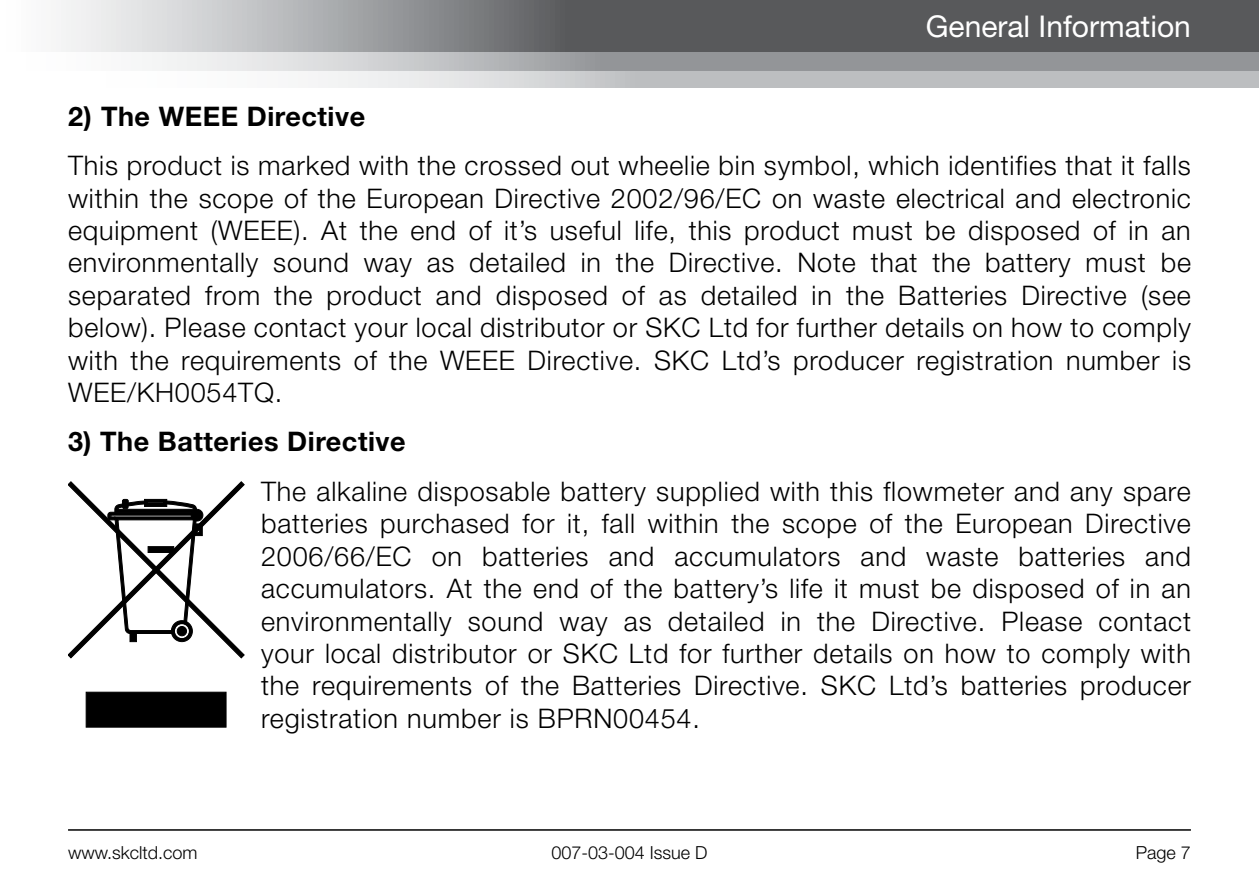
<style>
.page{position:relative;width:1259px;height:893px;background:#fff}
.page>*{position:absolute;margin:0;border:0;box-sizing:border-box;transform-origin:0 0}
.t1{font:30px "Helvetica Neue";color:#fff}
.t2{font:300 27px/32.4px "Helvetica Neue";letter-spacing:.03em;color:#000;text-align:justify}
.t3{font:700 27px "Helvetica Neue";letter-spacing:.02em;color:#000}
.t4{font:300 18px "Helvetica Neue";color:#000}
</style>
<div class="page">
<svg style="left:318px;top:71px;width:941px;height:17px;background:#c7c9cb"></svg>
<svg style="left:61px;top:51px;width:1198px;height:20px;background:#adafb1"></svg>
<svg style="left:61px;top:0;width:1198px;height:51px;background:#7c7d7f"></svg>
<hr style="left:68px;top:829px;width:1123px;height:2px;background:#000">
<svg style="left:68px;top:482px;width:176px;height:177px"></svg>
<div style="left:86px;top:692px;width:140px;height:35px;background:#000;border:1px solid #000"></div>
<p class="t1" style="left:926px;top:9px;width:267px">General Information</p>
<p class="t3" style="left:68px;top:99px;width:299px">2) The WEEE Directive</p>
<p class="t2" style="left:68px;top:149px;width:1124px">This product is marked with the crossed out wheelie bin symbol, which identifies that it falls within the scope of the European Directive 2002/96/EC on waste electrical and electronic equipment (WEEE). At the end of it’s useful life, this product must be disposed of in an environmentally sound way as detailed in the Directive. Note that the battery must be separated from the product and disposed of as detailed in the Batteries Directive (see below). Please contact your local distributor or SKC Ltd for further details on how to comply with the requirements of the WEEE Directive. SKC Ltd’s producer registration number is WEE/KH0054TQ.</p>
<p class="t3" style="left:68px;top:425px;width:339px">3) The Batteries Directive</p>
<p class="t2" style="left:261px;top:474px;width:931px">The alkaline disposable battery supplied with this flowmeter and any spare batteries purchased for it, fall within the scope of the European Directive 2006/66/EC on batteries and accumulators and waste batteries and accumulators. At the end of the battery’s life it must be disposed of in an environmentally sound way as detailed in the Directive. Please contact your local distributor or SKC Ltd for further details on how to comply with the requirements of the Batteries Directive. SKC Ltd’s batteries producer registration number is BPRN00454.</p>
<p class="t4" style="left:68px;top:841px;width:131px">www.skcltd.com</p>
<p class="t4" style="left:551px;top:841px;width:158px">007-03-004 Issue D</p>
<p class="t4" style="left:1136px;top:841px;width:57px">Page 7</p>
</div>
